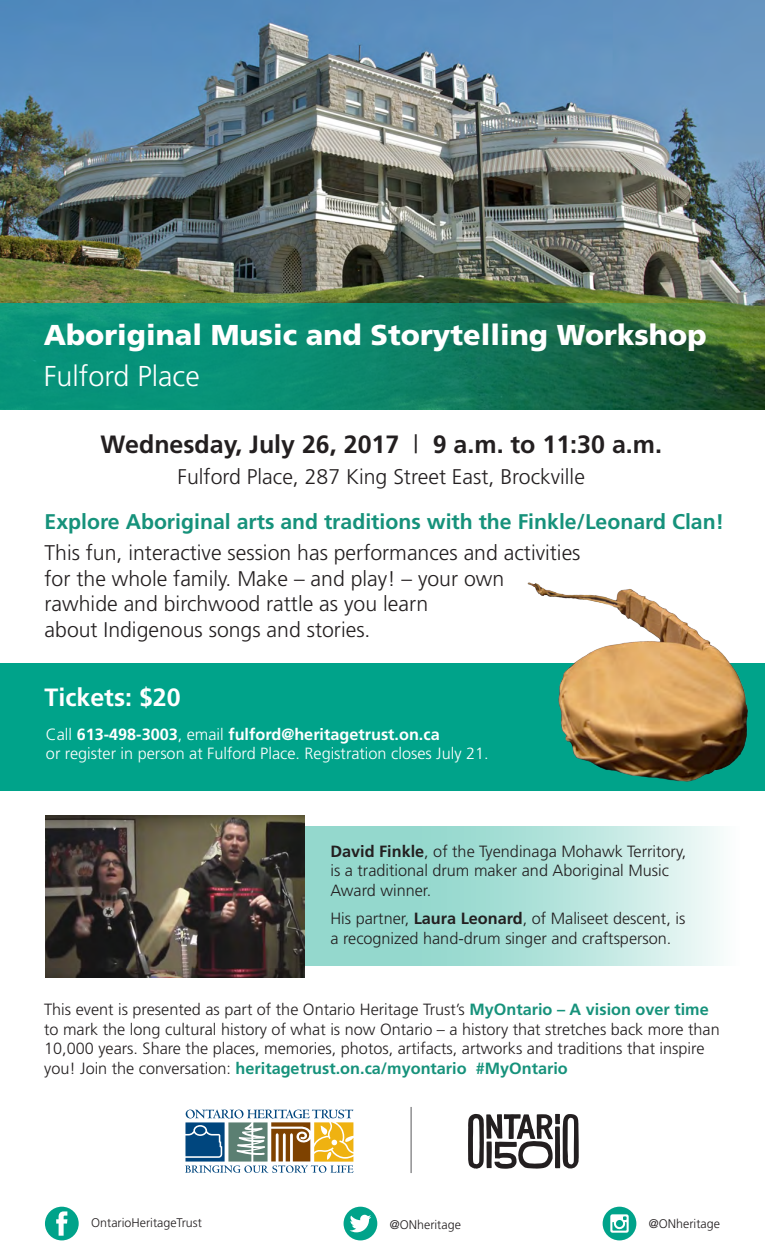
<style>
.page{position:relative;width:765px;height:1260px;background:#fff}
.page>*{position:absolute;margin:0;border:0;box-sizing:border-box;transform-origin:0 0}
.t1{font:900 28.75px "Frutiger";color:#fff}
.t2{font:300 28.75px "Frutiger";color:#fff}
.Body{font:700 25px "Frutiger";color:#231f20}
.Body-2{font:700 25px "Frutiger";color:#fff}
.Body-3{font:300 21.25px/25.5px "Frutiger";color:#231f20}
.Body-4{font:700 21.25px "Frutiger";color:#16927b}
.Body-5{font:300 16.25px/19.5px "Frutiger";color:#231f20}
.Body-6{font:300 16.25px/19.5px "Frutiger";color:#fff}
.t3{font:300 12.5px "Frutiger";color:#231f20}
.s1{font-weight:300}
.s2{font-weight:700}
.s3{font-weight:700;color:#16927b}
</style>
<div class="page">
<img style="left:0;top:0;width:765px;height:303px">
<div style="left:0;top:664px;width:765px;height:127px;background:#00a38a"></div>
<svg style="left:0;top:303px;width:765px;height:106px;background:#137e5f"></svg>
<svg style="left:45px;top:1207px;width:34px;height:33px"></svg>
<svg style="left:344px;top:1207px;width:33px;height:33px"></svg>
<svg style="left:603px;top:1207px;width:33px;height:33px"></svg>
<svg style="left:468px;top:1114px;width:111px;height:55px"></svg>
<svg style="left:185px;top:1110px;width:168px;height:63px"></svg>
<hr style="left:411px;top:1107px;width:1px;height:66px;background:#57585a">
<svg style="left:305px;top:827px;width:415px;height:139px;background:#aee1d9"></svg>
<img style="left:45px;top:815px;width:260px;height:162px">
<img style="left:507px;top:582px;width:258px;height:263px">
<p class="t1" style="left:44px;top:318px;width:664px">Aboriginal Music and Storytelling Workshop</p>
<p class="t2" style="left:44px;top:360px;width:158px">Fulford Place</p>
<p class="Body" style="left:101px;top:429px;width:563px">Wednesday, July 26, 2017 <span class="s1">|</span> 9 a.m. to 11:30 a.m.</p>
<p class="Body-3" style="left:178px;top:464px;width:409px">Fulford Place, 287 King Street East, Brockville</p>
<p class="Body-4" style="left:45px;top:509px;width:681px">Explore Aboriginal arts and traditions with the Finkle/Leonard Clan!</p>
<p class="Body-3" style="left:45px;top:540px;width:537px">This fun, interactive session has performances and activities for the whole family. Make – and play! – your own rawhide and birchwood rattle as you learn<br>about Indigenous songs and stories.</p>
<p class="Body-2" style="left:45px;top:682px;width:138px">Tickets: $20</p>
<p class="Body-6" style="left:46px;top:725px;width:444px">Call <span class="s2">613-498-3003</span>, email <span class="s2">fulford@heritagetrust.on.ca<br></span>or register in person at Fulford Place. Registration closes July 21.</p>
<p class="Body-5" style="left:330px;top:842px;width:357px"><span class="s2">David Finkle</span>, of the Tyendinaga Mohawk Territory, is a traditional drum maker and Aboriginal Music<br>Award winner.</p>
<p class="Body-5" style="left:330px;top:909px;width:356px">His partner, <span class="s2">Laura Leonard</span>, of Maliseet descent, is a recognized hand-drum singer and craftsperson.</p>
<p class="Body-5" style="left:44px;top:1000px;width:677px">This event is presented as part of the Ontario Heritage Trust’s <span class="s3">MyOntario – A vision over time </span>to mark the long cultural history of what is now Ontario – a history that stretches back more than 10,000 years. Share the places, memories, photos, artifacts, artworks and traditions that inspire you! Join the conversation: <span class="s3">heritagetrust.on.ca/myontario #MyOntario</span></p>
<p class="t3" style="left:91px;top:1216px;width:112px">OntarioHeritageTrust</p>
<p class="t3" style="left:390px;top:1218px;width:73px">@ONheritage</p>
<p class="t3" style="left:649px;top:1217px;width:73px">@ONheritage</p>
</div>
